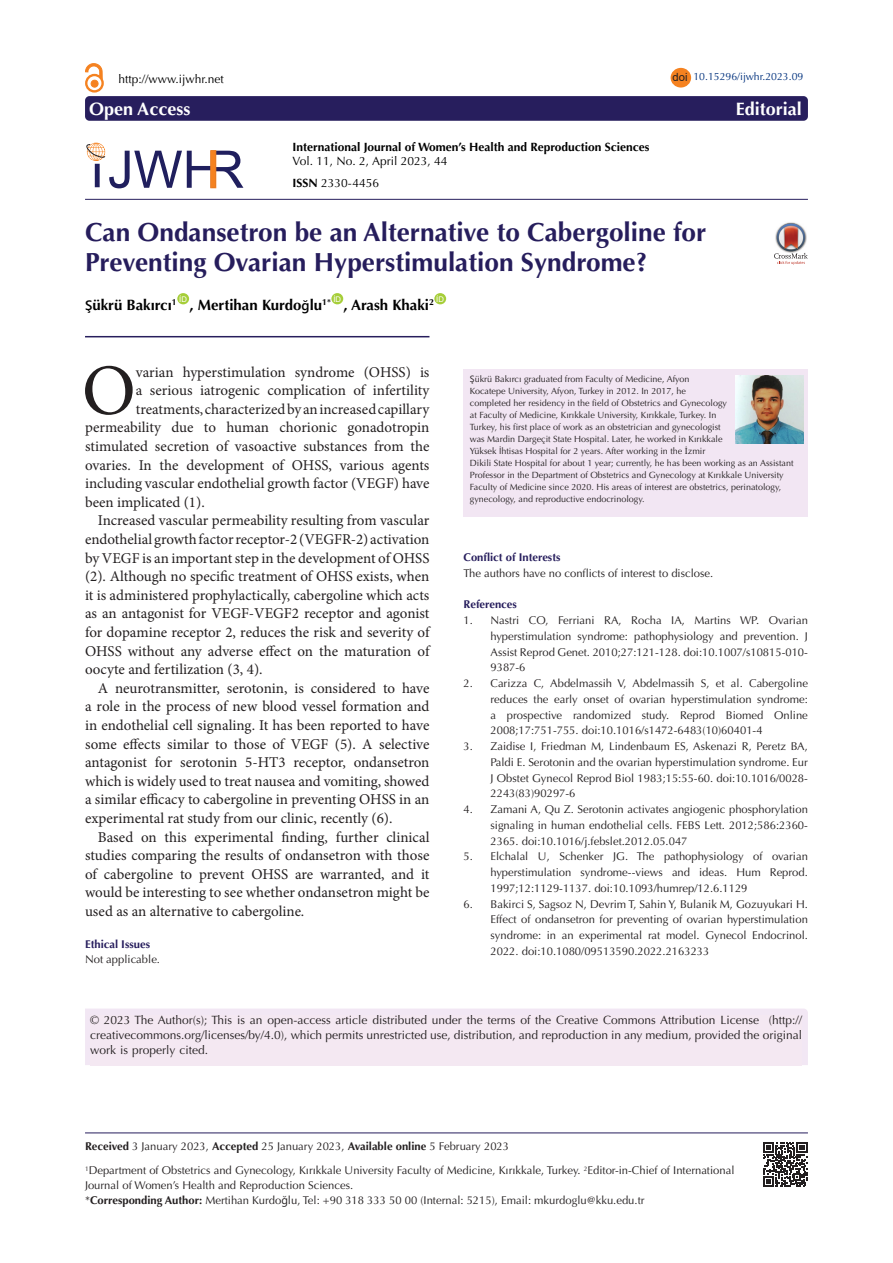
<style>
.page{position:relative;width:893px;height:1263px;background:#fff}
.page>*{position:absolute;margin:0;border:0;box-sizing:border-box;transform-origin:0 0}
.t1{font:72.3px "Minion Pro";color:#231f20}
.t2{font:700 26.25px/30px "Optima LT Std";color:#261d5c}
.t3{font:700 18px "Optima LT Std";color:#fff}
.t4{font:15px/18.6px "Minion Pro";color:#231f20;text-align:justify}
.t5{font:700 15px "Optima LT Std";color:#000}
.t6{font:12px/15px "Optima LT Std";color:#231f20;text-align:justify}
.t7{font:700 12px "Optima LT Std";color:#000}
.t8{font:12px "Optima LT Std";color:#000}
.t9{font:11.25px/15.8px "Optima LT Std";color:#231f20;text-align:justify}
.t10{font:700 11.25px "Optima LT Std";color:#271e5d}
.t11{font:11.25px "Arial";color:#231f20}
.t12{font:10.5px "Optima LT Std";color:#00317d}
.t13{font:9px/12px "Optima LT Std";color:#231f20}
.t14{font:7.8px "Arial";color:#fff}
.s1{font-weight:700}
.s2{font-family:"Segoe UI";font-weight:600;font-size:13.5px}
.s3{font-family:"Segoe UI"}
.s4{font-family:"Times New Roman"}
</style>
<div class="page">
<div style="left:177px;top:293px;width:12px;height:11px;background:#a6ce39;border-radius:50%"></div>
<div style="left:331px;top:293px;width:12px;height:11px;background:#a6ce39;border-radius:50%"></div>
<div style="left:434px;top:293px;width:12px;height:11px;background:#a6ce39;border-radius:50%"></div>
<div style="left:85px;top:96px;width:723px;height:25px;background:#271e5d;border-radius:4px"></div>
<hr style="left:85px;top:199px;width:723px;height:1px;background:#271e5d">
<div style="left:671px;top:68px;width:20px;height:20px;background:#f58220;border-radius:50%"></div>
<div style="left:91px;top:80px;width:7px;height:7px;background:#f58220;border-radius:50%"></div>
<div style="left:91px;top:80px;width:7px;height:7px;border:1px solid #f58220;border-radius:50%"></div>
<div style="left:85px;top:74px;width:19px;height:19px;border:2px solid #f58220;border-radius:50%"></div>
<svg style="left:85px;top:63px;width:17px;height:16px"></svg>
<hr style="left:85px;top:1132px;width:723px;height:1px;background:#261d5c">
<svg style="left:763px;top:1142px;width:44px;height:44px"></svg>
<svg style="left:774px;top:223px;width:34px;height:42px"></svg>
<svg style="left:86px;top:143px;width:157px;height:45px"></svg>
<svg style="left:211px;top:150px;width:5px;height:38px"></svg>
<hr style="left:85px;top:336px;width:344px;height:1px;background:#271e5d">
<div style="left:463px;top:369px;width:345px;height:148px;background:#f2e6f3"></div>
<img style="left:736px;top:376px;width:67px;height:67px">
<svg style="left:85px;top:1008px;width:723px;height:57px;background:#f2e8f4"></svg>
<div style="left:90px;top:1015px;width:712px;height:51px;background:#f4e8f2"></div>
<p class="t8" style="left:118px;top:72px;width:107px">http://www.ijwhr.net</p>
<p class="t11" style="left:672px;top:70px;width:17px">doi</p>
<p class="t12" style="left:693px;top:71px;width:111px">10.15296/ijwhr.2023.09</p>
<p class="t3" style="left:89px;top:98px;width:103px">Open Access</p>
<p class="t3" style="left:736px;top:98px;width:68px">Editorial</p>
<p class="t7" style="left:293px;top:140px;width:358px">International Journal of Women’s Health and Reproduction Sciences</p>
<p class="t8" style="left:293px;top:154px;width:157px">Vol. 11, No. 2, April 2023, 44</p>
<p class="t8" style="left:293px;top:176px;width:88px"><span class="s1">ISSN</span> 2330-4456</p>
<p class="t2" style="left:85px;top:217px;width:623px">Can Ondansetron be an Alternative to Cabergoline for<br>Preventing Ovarian Hyperstimulation Syndrome?</p>
<p class="t5" style="left:85px;top:296px;width:93px"><span class="s2">Ş</span>ükrü Bakırcı<sup>1</sup></p>
<p class="t14" style="left:179px;top:294px;width:9px">ID</p>
<p class="t5" style="left:189px;top:296px;width:143px">, Mertihan Kurdo<span class="s2">ğ</span>lu<sup>1*</sup></p>
<p class="t14" style="left:333px;top:294px;width:9px">ID</p>
<p class="t5" style="left:344px;top:296px;width:92px">, Arash Khaki<sup>2</sup></p>
<p class="t14" style="left:436px;top:294px;width:9px">ID</p>
<p class="t1" style="left:82px;top:342px;width:55px">O</p>
<p class="t4" style="left:136px;top:363px;width:295px">varian hyperstimulation syndrome (OHSS) is</p>
<p class="t4" style="left:136px;top:381px;width:295px">a serious iatrogenic complication of infertility</p>
<p class="t4" style="left:136px;top:400px;width:295px">treatments, characterized by an increased capillary</p>
<p class="t4" style="left:85px;top:418px;width:346px">permeability due to human chorionic gonadotropin</p>
<p class="t4" style="left:85px;top:437px;width:346px">stimulated secretion of vasoactive substances from the</p>
<p class="t4" style="left:85px;top:456px;width:346px">ovaries. In the development of OHSS, various agents</p>
<p class="t4" style="left:85px;top:474px;width:346px">including vascular endothelial growth factor (VEGF) have</p>
<p class="t4" style="left:85px;top:493px;width:121px">been implicated (1).</p>
<p class="t4" style="left:85px;top:511px;width:346px;text-indent:13px">Increased vascular permeability resulting from vascular endothelial growth factor receptor-2 (VEGFR-2) activation by VEGF is an important step in the development of OHSS (2). Although no specific treatment of OHSS exists, when it is administered prophylactically, cabergoline which acts as an antagonist for VEGF-VEGF2 receptor and agonist for dopamine receptor 2, reduces the risk and severity of OHSS without any adverse effect on the maturation of oocyte and fertilization (3, 4).</p>
<p class="t4" style="left:85px;top:679px;width:346px;text-indent:13px">A neurotransmitter, serotonin, is considered to have a role in the process of new blood vessel formation and in endothelial cell signaling. It has been reported to have some effects similar to those of VEGF (5). A selective antagonist for serotonin 5-HT3 receptor, ondansetron which is widely used to treat nausea and vomiting, showed a similar efficacy to cabergoline in preventing OHSS in an experimental rat study from our clinic, recently (6).</p>
<p class="t4" style="left:85px;top:828px;width:346px;text-indent:13px">Based on this experimental finding, further clinical studies comparing the results of ondansetron with those of cabergoline to prevent OHSS are warranted, and it would be interesting to see whether ondansetron might be used as an alternative to cabergoline.</p>
<p class="t10" style="left:85px;top:937px;width:67px">Ethical Issues</p>
<p class="t9" style="left:85px;top:952px;width:77px">Not applicable.</p>
<p class="t13" style="left:470px;top:373px;width:325px"><span class="s3">Ş</span>ükrü Bakırcı graduated from Faculty of Medicine, Afyon<br>Kocatepe University, Afyon, Turkey in 2012. In 2017, he<br>completed her residency in the field of Obstetrics and Gynecology<br>at Faculty of Medicine, Kırıkkale University, Kırıkkale, Turkey. In<br>Turkey, his first place of work as an obstetrician and gynecologist<br>was Mardin Dargeçit State Hospital. Later, he worked in Kırıkkale<br>Yüksek <span class="s3">İ</span>htisas Hospital for 2 years. After working in the <span class="s4">İ</span>zmir<br>Dikili State Hospital for about 1 year; currently, he has been working as an Assistant Professor in the Department of Obstetrics and Gynecology at Kırıkkale University Faculty of Medicine since 2020. His areas of interest are obstetrics, perinatology, gynecology, and reproductive endocrinology.</p>
<p class="t10" style="left:463px;top:551px;width:98px">Conflict of Interests</p>
<p class="t9" style="left:463px;top:565px;width:251px">The authors have no conflicts of interest to disclose.</p>
<p class="t10" style="left:463px;top:598px;width:55px">References</p>
<p class="t9" style="left:490px;top:612px;width:319px;text-indent:-27px">1. Nastri CO, Ferriani RA, Rocha IA, Martins WP. Ovarian hyperstimulation syndrome: pathophysiology and prevention. J Assist Reprod Genet. 2010;27:121-128. doi:10.1007/s10815-010- 9387-6</p>
<p class="t9" style="left:490px;top:675px;width:319px;text-indent:-27px">2. Carizza C, Abdelmassih V, Abdelmassih S, et al. Cabergoline reduces the early onset of ovarian hyperstimulation syndrome: a prospective randomized study. Reprod Biomed Online 2008;17:751-755. doi:10.1016/s1472-6483(10)60401-4</p>
<p class="t9" style="left:490px;top:738px;width:319px;text-indent:-27px">3. Zaidise I, Friedman M, Lindenbaum ES, Askenazi R, Peretz BA, Paldi E. Serotonin and the ovarian hyperstimulation syndrome. Eur J Obstet Gynecol Reprod Biol 1983;15:55-60. doi:10.1016/0028- 2243(83)90297-6</p>
<p class="t9" style="left:490px;top:801px;width:319px;text-indent:-27px">4. Zamani A, Qu Z. Serotonin activates angiogenic phosphorylation signaling in human endothelial cells. FEBS Lett. 2012;586:2360- 2365. doi:10.1016/j.febslet.2012.05.047</p>
<p class="t9" style="left:490px;top:849px;width:319px;text-indent:-27px">5. Elchalal U, Schenker JG. The pathophysiology of ovarian hyperstimulation syndrome--views and ideas. Hum Reprod.<br>1997;12:1129-1137. doi:10.1093/humrep/12.6.1129</p>
<p class="t9" style="left:490px;top:896px;width:319px;text-indent:-27px">6. Bakirci S, Sagsoz N, Devrim T, Sahin Y, Bulanik M, Gozuyukari H.<br>Effect of ondansetron for preventing of ovarian hyperstimulation syndrome: in an experimental rat model. Gynecol Endocrinol.<br>2022. doi:10.1080/09513590.2022.2163233</p>
<p class="t6" style="left:90px;top:1013px;width:713px">© 2023 The Author(s); This is an open-access article distributed under the terms of the Creative Commons Attribution License (http:// creativecommons.org/licenses/by/4.0), which permits unrestricted use, distribution, and reproduction in any medium, provided the original work is properly cited.</p>
<p class="t9" style="left:85px;top:1139px;width:426px"><span class="s1">Received</span> 3 January 2023, <span class="s1">Accepted</span> 25 January 2023, <span class="s1">Available online</span> 5 February 2023</p>
<p class="t9" style="left:85px;top:1163px;width:651px;line-height:15px"><sup>1</sup>Department of Obstetrics and Gynecology, Kırıkkale University Faculty of Medicine, Kırıkkale, Turkey. <sup>2</sup>Editor-in-Chief of International<br>Journal of Women’s Health and Reproduction Sciences.</p>
<p class="t9" style="left:85px;top:1193px;width:561px">*<span class="s1">Corresponding Author:</span> Mertihan Kurdo<span class="s3">ğ</span>lu, Tel: +90 318 333 50 00 (Internal: 5215), Email: mkurdoglu@kku.edu.tr</p>
</div>
